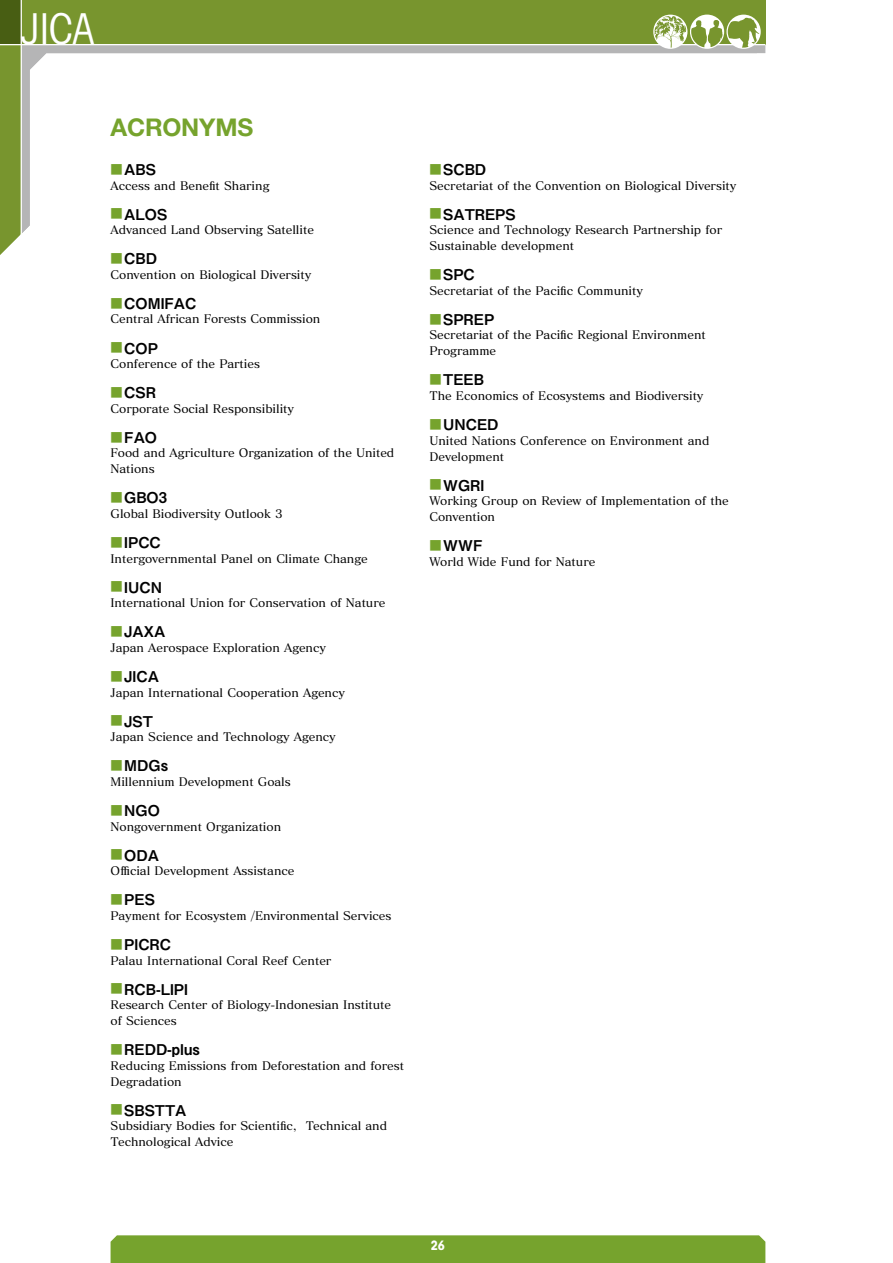
<style>
.page{position:relative;width:893px;height:1263px;background:#fff}
.page>*{position:absolute;margin:0;border:0;box-sizing:border-box;transform-origin:0 0}
.t1{font:condensed 42.45px "Avant Garde";color:#fff}
.t2{font:700 24.45px "Helvetica Neue";letter-spacing:-.01em;color:#76a32d}
.t3{font:14.85px "Midashi Go Pro MB31";color:#000}
.t4{font:700 condensed 12.75px "ITC Avant Garde Std";color:#fff}
.t5{font:11.7px/15.9px "Matisse Pro DB";letter-spacing:-.005em;color:#000}
.s1{font-size:12.15px;color:#76a32d}
</style>
<div class="page">
<div style="left:0;top:0;width:21px;height:45px;background:#485e13"></div>
<svg style="left:0;top:45px;width:21px;height:210px;background:#819c3c"></svg>
<svg style="left:22px;top:45px;width:743px;height:188px"></svg>
<div style="left:21px;top:0;width:744px;height:45px;background:#78952e"></div>
<hr style="left:0;top:44px;width:765px;height:1px;background:#fff">
<hr style="left:21px;top:0;width:1px;height:242px;background:#fff">
<svg style="left:653px;top:15px;width:34px;height:34px"></svg>
<svg style="left:690px;top:15px;width:34px;height:34px"></svg>
<svg style="left:726px;top:15px;width:35px;height:34px"></svg>
<svg style="left:654px;top:16px;width:105px;height:32px"></svg>
<div style="left:111px;top:1235px;width:654px;height:28px;background:#76a32d"></div>
<p class="t1" style="left:21px;top:3px;width:75px">JICA</p>
<p class="t2" style="left:111px;top:112px;width:144px">ACRONYMS</p>
<p class="t3" style="left:111px;top:157px;width:47px"><span class="s1">■</span>ABS</p>
<p class="t5" style="left:111px;top:177px;width:160px">Access and Benefit Sharing</p>
<p class="t3" style="left:111px;top:202px;width:58px"><span class="s1">■</span>ALOS</p>
<p class="t5" style="left:111px;top:222px;width:205px">Advanced Land Observing Satellite</p>
<p class="t3" style="left:111px;top:247px;width:48px"><span class="s1">■</span>CBD</p>
<p class="t5" style="left:111px;top:266px;width:202px">Convention on Biological Diversity</p>
<p class="t3" style="left:111px;top:291px;width:87px"><span class="s1">■</span>COMIFAC</p>
<p class="t5" style="left:111px;top:311px;width:211px">Central African Forests Commission</p>
<p class="t3" style="left:111px;top:336px;width:49px"><span class="s1">■</span>COP</p>
<p class="t5" style="left:111px;top:355px;width:151px">Conference of the Parties</p>
<p class="t3" style="left:111px;top:381px;width:47px"><span class="s1">■</span>CSR</p>
<p class="t5" style="left:111px;top:400px;width:185px">Corporate Social Responsibility</p>
<p class="t3" style="left:111px;top:425px;width:48px"><span class="s1">■</span>FAO</p>
<p class="t5" style="left:111px;top:445px;width:285px">Food and Agriculture Organization of the United<br>Nations</p>
<p class="t3" style="left:111px;top:486px;width:58px"><span class="s1">■</span>GBO3</p>
<p class="t5" style="left:111px;top:505px;width:174px">Global Biodiversity Outlook 3</p>
<p class="t3" style="left:111px;top:531px;width:52px"><span class="s1">■</span>IPCC</p>
<p class="t5" style="left:111px;top:550px;width:259px">Intergovernmental Panel on Climate Change</p>
<p class="t3" style="left:111px;top:575px;width:53px"><span class="s1">■</span>IUCN</p>
<p class="t5" style="left:111px;top:595px;width:276px">International Union for Conservation of Nature</p>
<p class="t3" style="left:111px;top:620px;width:56px"><span class="s1">■</span>JAXA</p>
<p class="t5" style="left:111px;top:639px;width:217px">Japan Aerospace Exploration Agency</p>
<p class="t3" style="left:111px;top:664px;width:50px"><span class="s1">■</span>JICA</p>
<p class="t5" style="left:111px;top:684px;width:236px">Japan International Cooperation Agency</p>
<p class="t3" style="left:111px;top:709px;width:44px"><span class="s1">■</span>JST</p>
<p class="t5" style="left:111px;top:729px;width:227px">Japan Science and Technology Agency</p>
<p class="t3" style="left:111px;top:754px;width:59px"><span class="s1">■</span>MDGs</p>
<p class="t5" style="left:111px;top:773px;width:182px">Millennium Development Goals</p>
<p class="t3" style="left:111px;top:798px;width:51px"><span class="s1">■</span>NGO</p>
<p class="t5" style="left:111px;top:818px;width:172px">Nongovernment Organization</p>
<p class="t3" style="left:111px;top:843px;width:50px"><span class="s1">■</span>ODA</p>
<p class="t5" style="left:111px;top:863px;width:185px">Official Development Assistance</p>
<p class="t3" style="left:111px;top:888px;width:46px"><span class="s1">■</span>PES</p>
<p class="t5" style="left:111px;top:907px;width:282px">Payment for Ecosystem /Environmental Services</p>
<p class="t3" style="left:111px;top:932px;width:62px"><span class="s1">■</span>PICRC</p>
<p class="t5" style="left:111px;top:952px;width:222px">Palau International Coral Reef Center</p>
<p class="t3" style="left:111px;top:977px;width:79px"><span class="s1">■</span>RCB-LIPI</p>
<p class="t5" style="left:111px;top:996px;width:282px">Research Center of Biology-Indonesian Institute of Sciences</p>
<p class="t3" style="left:111px;top:1038px;width:91px"><span class="s1">■</span>REDD-plus</p>
<p class="t5" style="left:111px;top:1057px;width:295px">Reducing Emissions from Deforestation and forest<br>Degradation</p>
<p class="t3" style="left:111px;top:1098px;width:78px"><span class="s1">■</span>SBSTTA</p>
<p class="t5" style="left:111px;top:1118px;width:278px">Subsidiary Bodies for Scientific, Technical and<br>Technological Advice</p>
<p class="t3" style="left:429px;top:157px;width:58px"><span class="s1">■</span>SCBD</p>
<p class="t5" style="left:429px;top:177px;width:308px">Secretariat of the Convention on Biological Diversity</p>
<p class="t3" style="left:429px;top:202px;width:88px"><span class="s1">■</span>SATREPS</p>
<p class="t5" style="left:429px;top:222px;width:294px">Science and Technology Research Partnership for<br>Sustainable development</p>
<p class="t3" style="left:429px;top:263px;width:47px"><span class="s1">■</span>SPC</p>
<p class="t5" style="left:429px;top:282px;width:215px">Secretariat of the Pacific Community</p>
<p class="t3" style="left:429px;top:307px;width:66px"><span class="s1">■</span>SPREP</p>
<p class="t5" style="left:429px;top:327px;width:278px">Secretariat of the Pacific Regional Environment<br>Programme</p>
<p class="t3" style="left:429px;top:368px;width:56px"><span class="s1">■</span>TEEB</p>
<p class="t5" style="left:429px;top:387px;width:275px">The Economics of Ecosystems and Biodiversity</p>
<p class="t3" style="left:429px;top:413px;width:71px"><span class="s1">■</span>UNCED</p>
<p class="t5" style="left:429px;top:432px;width:281px">United Nations Conference on Environment and<br>Development</p>
<p class="t3" style="left:429px;top:473px;width:56px"><span class="s1">■</span>WGRI</p>
<p class="t5" style="left:429px;top:493px;width:301px">Working Group on Review of Implementation of the<br>Convention</p>
<p class="t3" style="left:429px;top:534px;width:54px"><span class="s1">■</span>WWF</p>
<p class="t5" style="left:429px;top:553px;width:167px">World Wide Fund for Nature</p>
<p class="t4" style="left:431px;top:1237px;width:16px">26</p>
</div>
